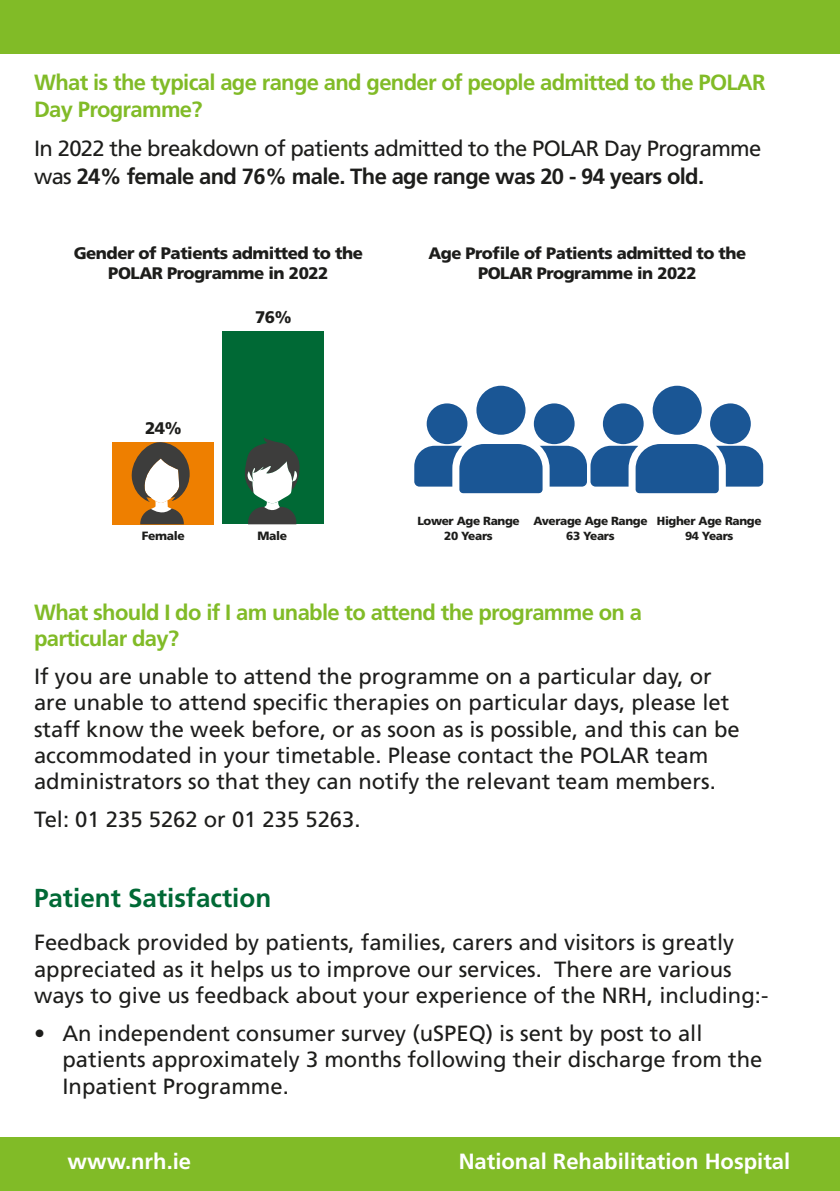
<style>
.page{position:relative;width:840px;height:1191px;background:#fff}
.page>*{position:absolute;margin:0;border:0;box-sizing:border-box;transform-origin:0 0}
.t1{font:700 26px "Frutiger";color:#006935}
.t2{font:22px/26.4px "Frutiger";color:#1d1d1b}
.t3{font:700 22px/26.4px "Frutiger";letter-spacing:-.03em;color:#81bb27}
.t4{font:22px/28px "Frutiger";letter-spacing:-.03em;color:#1d1d1b}
.t5{font:700 22px "Frutiger";color:#fff}
.t6{font:900 16.8px "Frutiger";letter-spacing:-.03em;color:#1d1d1b}
.t7{font:900 16.6px "Frutiger";letter-spacing:-.03em;color:#1d1d1b}
.t8{font:900 12px "Frutiger";letter-spacing:-.03em;color:#1d1d1b}
.t9{font:900 11.8px "Frutiger";letter-spacing:-.03em;color:#1d1d1b}
.s1{font-weight:700}
.s2{font-size:16.8px}
</style>
<div class="page">
<div style="left:0;top:0;width:839px;height:54px;background:#81bb27"></div>
<div style="left:0;top:1137px;width:839px;height:54px;background:#81bb27"></div>
<div style="left:709px;top:403px;width:41px;height:41px;background:#1a5695;border-radius:50%"></div>
<div style="left:602px;top:403px;width:41px;height:41px;background:#1a5695;border-radius:50%"></div>
<svg style="left:648px;top:382px;width:56px;height:56px;background:#3469a1"></svg>
<div style="left:645px;top:379px;width:63px;height:63px;border:7px solid #fff;border-radius:50%"></div>
<div style="left:533px;top:403px;width:41px;height:41px;background:#1a5695;border-radius:50%"></div>
<div style="left:426px;top:403px;width:41px;height:41px;background:#1a5695;border-radius:50%"></div>
<svg style="left:414px;top:433px;width:348px;height:61px"></svg>
<svg style="left:472px;top:382px;width:56px;height:56px;background:#3569a1"></svg>
<div style="left:469px;top:379px;width:63px;height:63px;border:7px solid #fff;border-radius:50%"></div>
<div style="left:222px;top:331px;width:102px;height:193px;background:#006935"></div>
<div style="left:112px;top:442px;width:102px;height:82px;background:#ee7f00"></div>
<svg style="left:131px;top:442px;width:59px;height:82px"></svg>
<svg style="left:245px;top:438px;width:55px;height:86px"></svg>
<p class="t3" style="left:34px;top:69px;width:732px">What is the typical age range and gender of people admitted to the POLAR<br>Day Programme?</p>
<p class="t4" style="left:34px;top:134px;width:728px">In 2022 the breakdown of patients admitted to the POLAR Day Programme was <span class="s1">24% female and 76% male. The age range was 20 - 94 years old.</span></p>
<p class="t6" style="left:74px;top:243px;width:291px">Gender of Patients admitted to the</p>
<p class="t6" style="left:108px;top:263px;width:221px">POLAR Programme in 2022</p>
<p class="t6" style="left:145px;top:417px;width:38px">24%</p>
<p class="t6" style="left:255px;top:307px;width:38px">76%</p>
<p class="t8" style="left:142px;top:528px;width:44px">Female</p>
<p class="t8" style="left:257px;top:528px;width:31px">Male</p>
<p class="t7" style="left:428px;top:243px;width:319px">Age Profile of Patients admitted to the</p>
<p class="t7" style="left:478px;top:263px;width:220px"><span class="s2">POLAR</span> Programme in 2022</p>
<p class="t9" style="left:417px;top:514px;width:104px">Lower Age Range</p>
<p class="t9" style="left:444px;top:528px;width:50px">20 Years</p>
<p class="t9" style="left:533px;top:514px;width:116px">Average Age Range</p>
<p class="t9" style="left:566px;top:528px;width:50px">63 Years</p>
<p class="t9" style="left:656px;top:514px;width:106px">Higher Age Range</p>
<p class="t9" style="left:684px;top:528px;width:50px">94 Years</p>
<p class="t3" style="left:34px;top:599px;width:609px">What should I do if I am unable to attend the programme on a particular day?</p>
<p class="t2" style="left:34px;top:663px;width:707px">If you are unable to attend the programme on a particular day, or are unable to attend specific therapies on particular days, please let staff know the week before, or as soon as is possible, and this can be accommodated in your timetable. Please contact the POLAR team administrators so that they can notify the relevant team members.</p>
<p class="t2" style="left:34px;top:806px;width:328px">Tel: 01 235 5262 or 01 235 5263.</p>
<p class="t1" style="left:34px;top:882px;width:238px">Patient Satisfaction</p>
<p class="t2" style="left:34px;top:929px;width:735px">Feedback provided by patients, families, carers and visitors is greatly appreciated as it helps us to improve our services. There are various ways to give us feedback about your experience of the NRH, including:-</p>
<p class="t2" style="left:62px;top:1020px;width:701px;text-indent:-28px">• An independent consumer survey (uSPEQ) is sent by post to all patients approximately 3 months following their discharge from the<br>Inpatient Programme.</p>
<p class="t5" style="left:67px;top:1148px;width:125px">www.nrh.ie</p>
<p class="t5" style="left:458px;top:1148px;width:333px">National Rehabilitation Hospital</p>
</div>
